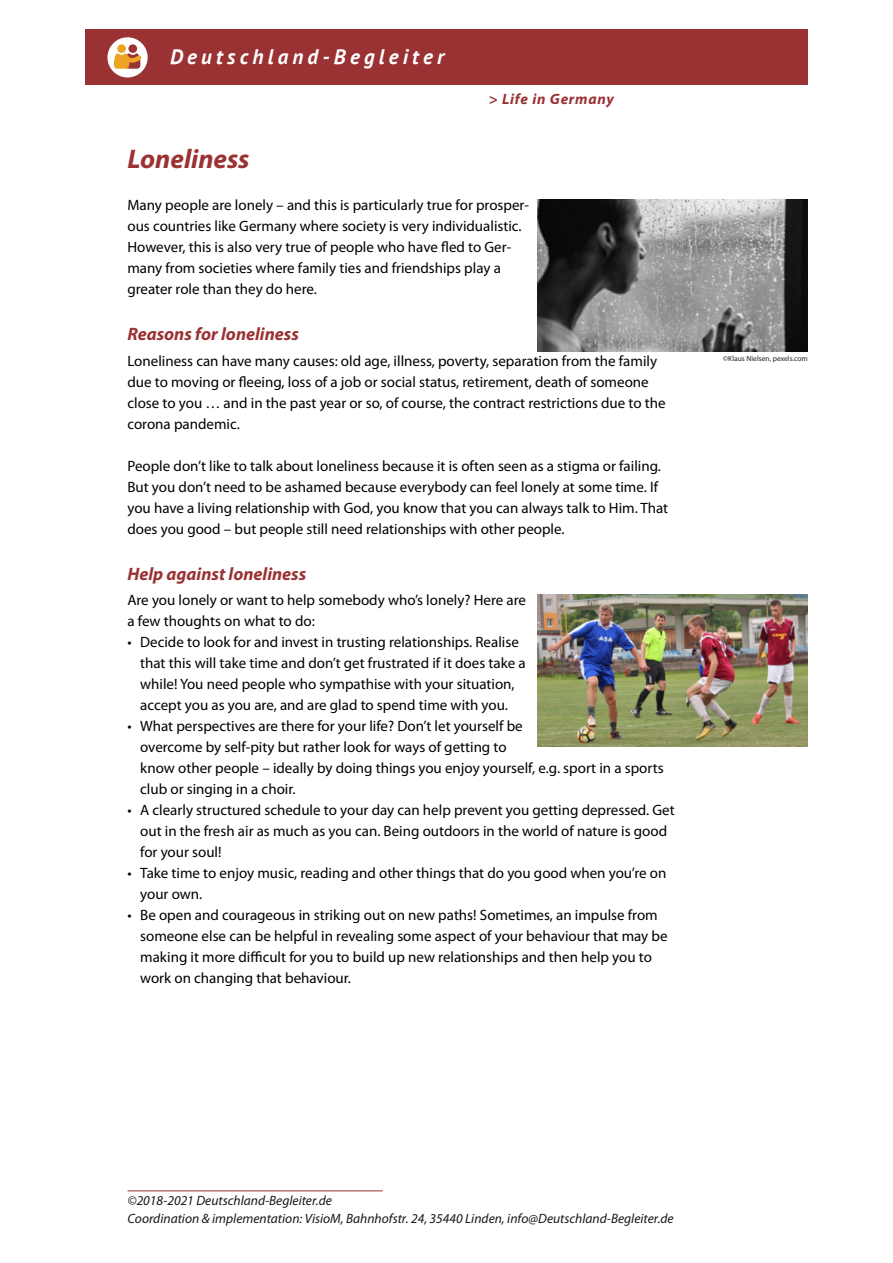
<style>
.page{position:relative;width:893px;height:1263px;background:#fff}
.page>*{position:absolute;margin:0;border:0;box-sizing:border-box;transform-origin:0 0}
.t1{font:italic 700 27px "Myriad Pro";color:#9a3234}
.t2{font:italic 700 21px "PT Sans";letter-spacing:.2em;color:#fff}
.t3{font:italic 700 18px "Myriad Pro";color:#9a3234}
.t4{font:15px/21px "Myriad Pro";color:#000}
.t5{font:italic 700 15px "Myriad Pro";letter-spacing:.05em;color:#9a3234}
.t6{font:italic 13.5px/18px "Myriad Pro";color:#171715}
.t7{font:7.5px "Myriad Pro";color:#221f20}
</style>
<div class="page">
<div style="left:85px;top:30px;width:723px;height:55px;background:#9a3234"></div>
<div style="left:107px;top:37px;width:41px;height:41px;background:#fff;border-radius:50%"></div>
<div style="left:128px;top:44px;width:9px;height:9px;background:#9a3334;border-radius:50%"></div>
<svg style="left:114px;top:53px;width:27px;height:16px"></svg>
<div style="left:117px;top:44px;width:9px;height:9px;background:#eea423;border-radius:50%"></div>
<hr style="left:128px;top:1190px;width:255px;height:1px;background:#9a3234">
<img style="left:538px;top:594px;width:270px;height:152px">
<img style="left:538px;top:200px;width:270px;height:152px">
<h2 class="t2" style="left:170px;top:48px;width:276px">Deutschland-Begleiter</h2>
<p class="t5" style="left:489px;top:93px;width:127px">&gt; Life in Germany</p>
<h1 class="t1" style="left:127px;top:148px;width:124px">Loneliness</h1>
<p class="t4" style="left:127px;top:196px;width:403px">Many people are lonely – and this is particularly true for prosper‐ ous countries like Germany where society is very individualistic.<br>However, this is also very true of people who have fled to Ger‐ many from societies where family ties and friendships play a greater role than they do here.</p>
<p class="t3" style="left:127px;top:327px;width:173px">Reasons for loneliness</p>
<p class="t4" style="left:127px;top:351px;width:540px">Loneliness can have many causes: old age, illness, poverty, separation from the family due to moving or fleeing, loss of a job or social status, retirement, death of someone close to you … and in the past year or so, of course, the contract restrictions due to the corona pandemic.</p>
<p class="t4" style="left:127px;top:456px;width:542px">People don’t like to talk about loneliness because it is often seen as a stigma or failing.<br>But you don’t need to be ashamed because everybody can feel lonely at some time. If you have a living relationship with God, you know that you can always talk to Him. That does you good – but people still need relationships with other people.</p>
<p class="t3" style="left:127px;top:566px;width:180px">Help against loneliness</p>
<p class="t4" style="left:127px;top:591px;width:400px">Are you lonely or want to help somebody who’s lonely? Here are a few thoughts on what to do:</p>
<p class="t4" style="left:140px;top:633px;width:387px;text-indent:-13px">• Decide to look for and invest in trusting relationships. Realise that this will take time and don’t get frustrated if it does take a while! You need people who sympathise with your situation, accept you as you are, and are glad to spend time with you.</p>
<p class="t4" style="left:140px;top:717px;width:525px;text-indent:-13px">• What perspectives are there for your life? Don’t let yourself be<br>overcome by self-pity but rather look for ways of getting to<br>know other people – ideally by doing things you enjoy yourself, e.g. sport in a sports club or singing in a choir.</p>
<p class="t4" style="left:140px;top:801px;width:536px;text-indent:-13px">• A clearly structured schedule to your day can help prevent you getting depressed. Get out in the fresh air as much as you can. Being outdoors in the world of nature is good for your soul!</p>
<p class="t4" style="left:140px;top:864px;width:528px;text-indent:-13px">• Take time to enjoy music, reading and other things that do you good when you’re on your own.</p>
<p class="t4" style="left:140px;top:906px;width:529px;text-indent:-13px">• Be open and courageous in striking out on new paths! Sometimes, an impulse from someone else can be helpful in revealing some aspect of your behaviour that may be making it more difficult for you to build up new relationships and then help you to work on changing that behaviour.</p>
<p class="t7" style="left:723px;top:356px;width:86px">©Klaus Nielsen, pexels.com</p>
<p class="t6" style="left:128px;top:1192px;width:548px">©2018-2021 Deutschland-Begleiter.de<br>Coordination &amp; implementation: VisioM, Bahnhofstr. 24, 35440 Linden, info@Deutschland-Begleiter.de</p>
</div>
